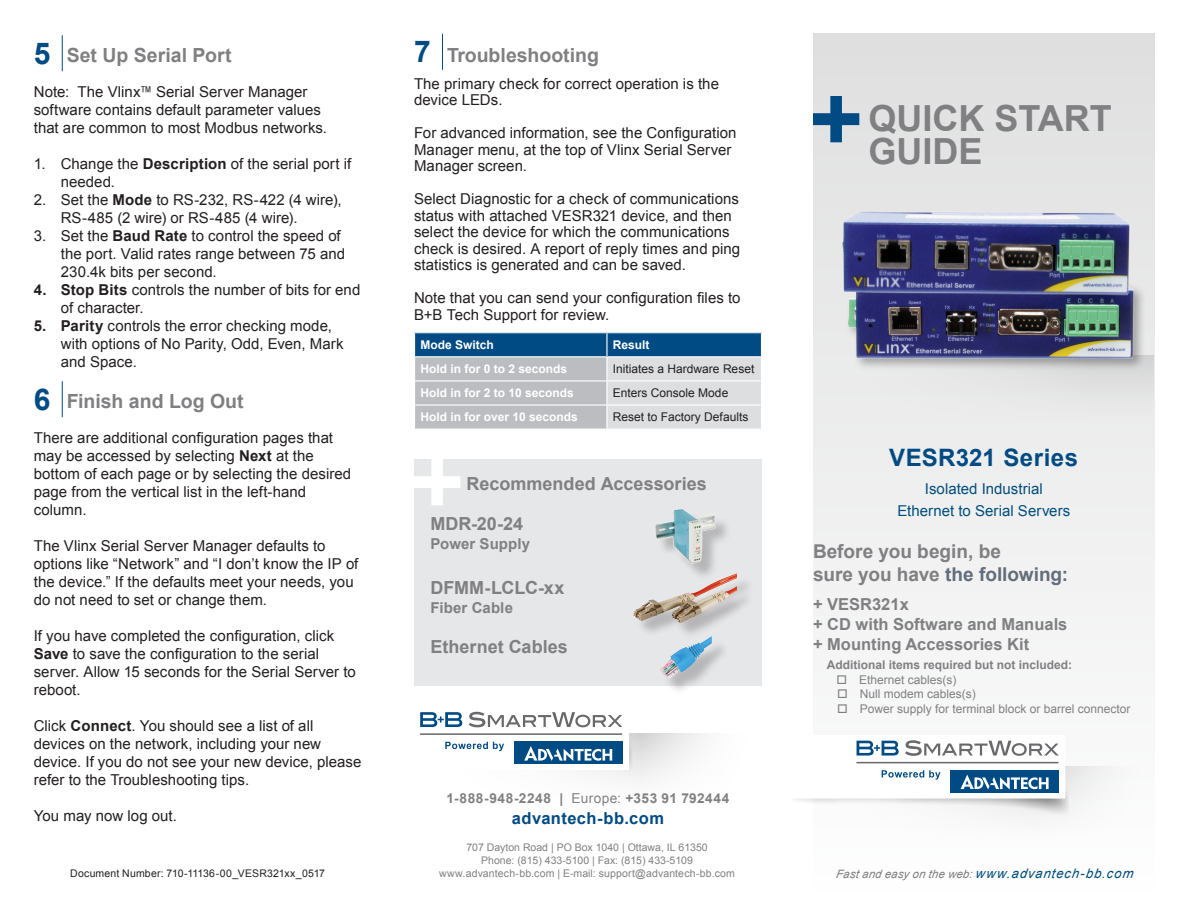
<style>
.page{position:relative;width:1188px;height:918px;background:#fff}
.page>*{position:absolute;margin:0;border:0;box-sizing:border-box;transform-origin:0 0}
.t1{font:700 36px "Arial";color:#808083}
.t2{font:700 30px "Arial";color:#004b84}
.t3{font:700 24px "Arial";letter-spacing:.02em;color:#004b84}
.t4{font:700 19.5px "Arial";color:#808083}
.t5{font:700 19.05px/22.8px "Arial";color:#808083}
.t6{font:700 18px "Arial";color:#808083}
.t7{font:700 16.5px "Arial";color:#808083}
.t8{font:700 16.5px "Arial";letter-spacing:.025em;color:#004b84}
.t9{font:15px/18px "Arial";letter-spacing:.005em;color:#231f20}
.t10{font:15px "Arial";letter-spacing:.005em;color:#014e7d}
.t11{font:700 15px "Arial";letter-spacing:.01em;color:#808083}
.t12{font:700 13.65px "Arial";letter-spacing:.035em;color:#808083}
.t13{font:12px "Arial";color:#808083}
.t14{font:700 12px "Arial";color:#fff}
.t15{font:12px "Arial";color:#231f20}
.t16{font:700 12px "Arial";color:#808083}
.t17{font:italic 11.55px "Arial";color:#808083}
.t18{font:10.5px "Arial";color:#808083}
.t19{font:10.5px "Arial";letter-spacing:.015em;color:#231f20}
.s1{font-family:"Arial Narrow"}
.s2{font-weight:700}
.s3{font-weight:400}
.s4{color:#626e7b}
.s5{font-size:13.2px;color:#014e7d}
</style>
<div class="page">
<svg style="left:813px;top:34px;width:341px;height:611px"></svg>
<div style="left:814px;top:355px;width:340px;height:85px;background:#ebebec"></div>
<svg style="left:813px;top:766px;width:341px;height:94px"></svg>
<svg style="left:614px;top:733px;width:91px;height:49px;fill:#f1f1f1"></svg>
<div style="left:787px;top:735px;width:278px;height:64px;background:#fff"></div>
<div style="left:950px;top:770px;width:108px;height:22px;background:#004b84"></div>
<svg style="left:961px;top:775px;width:88px;height:15px"></svg>
<svg style="left:857px;top:741px;width:42px;height:15px"></svg>
<svg style="left:905px;top:740px;width:154px;height:16px"></svg>
<hr style="left:856px;top:762px;width:202px;height:1px;background:#69696c">
<svg style="left:882px;top:770px;width:58px;height:10px"></svg>
<img style="left:591px;top:739px;width:42px;height:37px">
<div style="left:387px;top:707px;width:242px;height:63px;background:#fff"></div>
<div style="left:514px;top:742px;width:108px;height:22px;background:#004b84"></div>
<svg style="left:524px;top:746px;width:88px;height:15px"></svg>
<svg style="left:420px;top:712px;width:42px;height:15px"></svg>
<svg style="left:469px;top:712px;width:153px;height:15px"></svg>
<hr style="left:420px;top:733px;width:202px;height:2px;background:#69696c">
<svg style="left:445px;top:742px;width:59px;height:9px"></svg>
<svg style="left:813px;top:96px;width:46px;height:46px;background:#7d9eb8"></svg>
<div style="left:414px;top:460px;width:348px;height:226px;background:#e6e7e9"></div>
<svg style="left:414px;top:459px;width:46px;height:46px"></svg>
<div style="left:658px;top:511px;width:75px;height:70px;background:#231f20;opacity:.25"></div>
<img style="left:655px;top:509px;width:70px;height:58px">
<div style="left:636px;top:576px;width:119px;height:64px;background:#231f20;opacity:.25"></div>
<img style="left:633px;top:573px;width:104px;height:50px">
<div style="left:662px;top:640px;width:67px;height:56px;background:#231f20;opacity:.25"></div>
<img style="left:660px;top:636px;width:52px;height:43px">
<hr style="left:62px;top:35px;width:1px;height:36px;background:#004b84">
<hr style="left:62px;top:381px;width:1px;height:36px;background:#004b84">
<svg style="left:414px;top:333px;width:348px;height:96px;background:#9eb0bf"></svg>
<div style="left:845px;top:280px;width:301px;height:91px;background:#231f20;opacity:.35"></div>
<img style="left:823px;top:304px;width:332px;height:61px">
<img style="left:816px;top:208px;width:339px;height:96px">
<hr style="left:442px;top:34px;width:1px;height:36px;background:#004b84">
<p class="t2" style="left:34px;top:33px;width:18px">5</p>
<p class="t4" style="left:67px;top:42px;width:167px">Set Up Serial Port</p>
<p class="t9" style="left:34px;top:82px;width:275px">Note: The Vlinx<span class="s1">™</span> Serial Server Manager</p>
<p class="t9" style="left:34px;top:100px;width:289px">software contains default parameter values</p>
<p class="t9" style="left:34px;top:118px;width:295px">that are common to most Modbus networks.</p>
<p class="t9" style="left:61px;top:154px;width:292px;text-indent:-27px">1. Change the <span class="s2">Description</span> of the serial port if needed.</p>
<p class="t9" style="left:61px;top:190px;width:282px;text-indent:-27px">2. Set the <span class="s2">Mode</span> to RS-232, RS-422 (4 wire),<br>RS-485 (2 wire) or RS-485 (4 wire).</p>
<p class="t9" style="left:61px;top:226px;width:286px;text-indent:-27px">3. Set the <span class="s2">Baud Rate</span> to control the speed of the port. Valid rates range between 75 and<br>230.4k bits per second.</p>
<p class="t9" style="left:61px;top:280px;width:301px;text-indent:-27px"><span class="s2">4. Stop Bits</span> controls the number of bits for end of character.</p>
<p class="t9" style="left:61px;top:316px;width:284px;text-indent:-27px"><span class="s2">5. Parity</span> controls the error checking mode, with options of No Parity, Odd, Even, Mark and Space.</p>
<p class="t2" style="left:34px;top:379px;width:18px">6</p>
<p class="t4" style="left:67px;top:388px;width:179px">Finish and Log Out</p>
<p class="t9" style="left:34px;top:428px;width:319px">There are additional configuration pages that may be accessed by selecting <span class="s2">Next</span> at the bottom of each page or by selecting the desired page from the vertical list in the left-hand column.</p>
<p class="t9" style="left:34px;top:536px;width:326px">The Vlinx Serial Server Manager defaults to options like “Network” and “I don’t know the IP of the device.” If the defaults meet your needs, you do not need to set or change them.</p>
<p class="t9" style="left:34px;top:626px;width:324px">If you have completed the configuration, click <span class="s2">Save</span> to save the configuration to the serial server. Allow 15 seconds for the Serial Server to reboot.</p>
<p class="t9" style="left:34px;top:716px;width:329px">Click <span class="s2">Connect</span>. You should see a list of all devices on the network, including your new device. If you do not see your new device, please refer to the Troubleshooting tips.</p>
<p class="t9" style="left:34px;top:806px;width:145px">You may now log out.</p>
<p class="t19" style="left:70px;top:867px;width:256px">Document Number: 710-11136-00_VESR321xx_0517</p>
<p class="t2" style="left:414px;top:32px;width:18px">7</p>
<p class="t4" style="left:447px;top:42px;width:154px">Troubleshooting</p>
<p class="t9" style="left:414px;top:75px;width:307px">The primary check for correct operation is the</p>
<p class="t9" style="left:414px;top:91px;width:90px">device LEDs.</p>
<p class="t9" style="left:414px;top:125px;width:324px;line-height:16.5px">For advanced information, see the Configuration<br>Manager menu, at the top of Vlinx Serial Server<br>Manager screen.</p>
<p class="t9" style="left:414px;top:190px;width:326px">Select Diagnostic for a check of communications</p>
<p class="t9" style="left:414px;top:207px;width:319px">status with attached VESR321 device, and then</p>
<p class="t9" style="left:414px;top:223px;width:317px">select the device for which the communications</p>
<p class="t9" style="left:414px;top:241px;width:328px;line-height:16.5px">check is desired. A report of reply times and ping statistics is generated and can be saved.</p>
<p class="t9" style="left:414px;top:290px;width:328px;line-height:16.5px">Note that you can send your configuration files to<br>B+B Tech Support for review.</p>
<p class="t14" style="left:421px;top:337px;width:75px">Mode Switch</p>
<p class="t14" style="left:613px;top:337px;width:38px">Result</p>
<p class="t14" style="left:421px;top:361px;width:148px">Hold in for 0 to 2 seconds</p>
<p class="t15" style="left:613px;top:361px;width:143px">Initiates a Hardware Reset</p>
<p class="t14" style="left:421px;top:385px;width:155px">Hold in for 2 to 10 seconds</p>
<p class="t15" style="left:613px;top:385px;width:117px">Enters Console Mode</p>
<p class="t14" style="left:421px;top:409px;width:159px">Hold in for over 10 seconds</p>
<p class="t15" style="left:613px;top:409px;width:137px">Reset to Factory Defaults</p>
<p class="t6" style="left:466px;top:472px;width:242px">Recommended Accessories</p>
<p class="t6" style="left:430px;top:511px;width:94px">MDR-20-24</p>
<p class="t11" style="left:430px;top:534px;width:101px">Power Supply</p>
<p class="t6" style="left:430px;top:576px;width:135px">DFMM-LCLC-xx</p>
<p class="t11" style="left:430px;top:598px;width:84px">Fiber Cable</p>
<p class="t6" style="left:430px;top:635px;width:139px">Ethernet Cables</p>
<p class="t12" style="left:446px;top:790px;width:285px">1-888-948-2248 | <span class="s3">Europe:</span> +353 91 792444</p>
<p class="t8" style="left:512px;top:808px;width:154px">advantech-bb.com</p>
<p class="t18" style="left:466px;top:840px;width:243px">707 Dayton Road | PO Box 1040 | Ottawa, IL 61350</p>
<p class="t18" style="left:481px;top:853px;width:213px">Phone: (815) 433-5100 | Fax: (815) 433-5109</p>
<p class="t18" style="left:439px;top:867px;width:297px">www.advantech-bb.com | E-mail: support@advantech-bb.com</p>
<p class="t1" style="left:868px;top:95px;width:245px">QUICK START</p>
<p class="t1" style="left:868px;top:128px;width:116px">GUIDE</p>
<p class="t3" style="left:889px;top:442px;width:191px">VESR321 Series</p>
<p class="t10" style="left:925px;top:479px;width:120px">Isolated Industrial</p>
<p class="t10" style="left:897px;top:501px;width:174px">Ethernet to Serial Servers</p>
<p class="t5" style="left:813px;top:541px;width:257px">Before you begin, be<br>sure you have <span class="s4">the following:</span></p>
<p class="t7" style="left:813px;top:593px;width:97px">+ VESR321x</p>
<p class="t7" style="left:813px;top:613px;width:256px">+ CD with Software and Manuals</p>
<p class="t7" style="left:813px;top:633px;width:218px">+ Mounting Accessories Kit</p>
<p class="t16" style="left:827px;top:657px;width:247px">Additional items required but not included:</p>
<p class="t13" style="left:836px;top:672px;width:122px">□ Ethernet cables(s)</p>
<p class="t13" style="left:837px;top:686px;width:140px">□ Null modem cables(s)</p>
<p class="t13" style="left:837px;top:701px;width:295px">□ Power supply for terminal block or barrel connector</p>
<p class="t17" style="left:836px;top:867px;width:301px">Fast and easy on the web: <span class="s5">www.advantech-bb.com</span></p>
</div>
